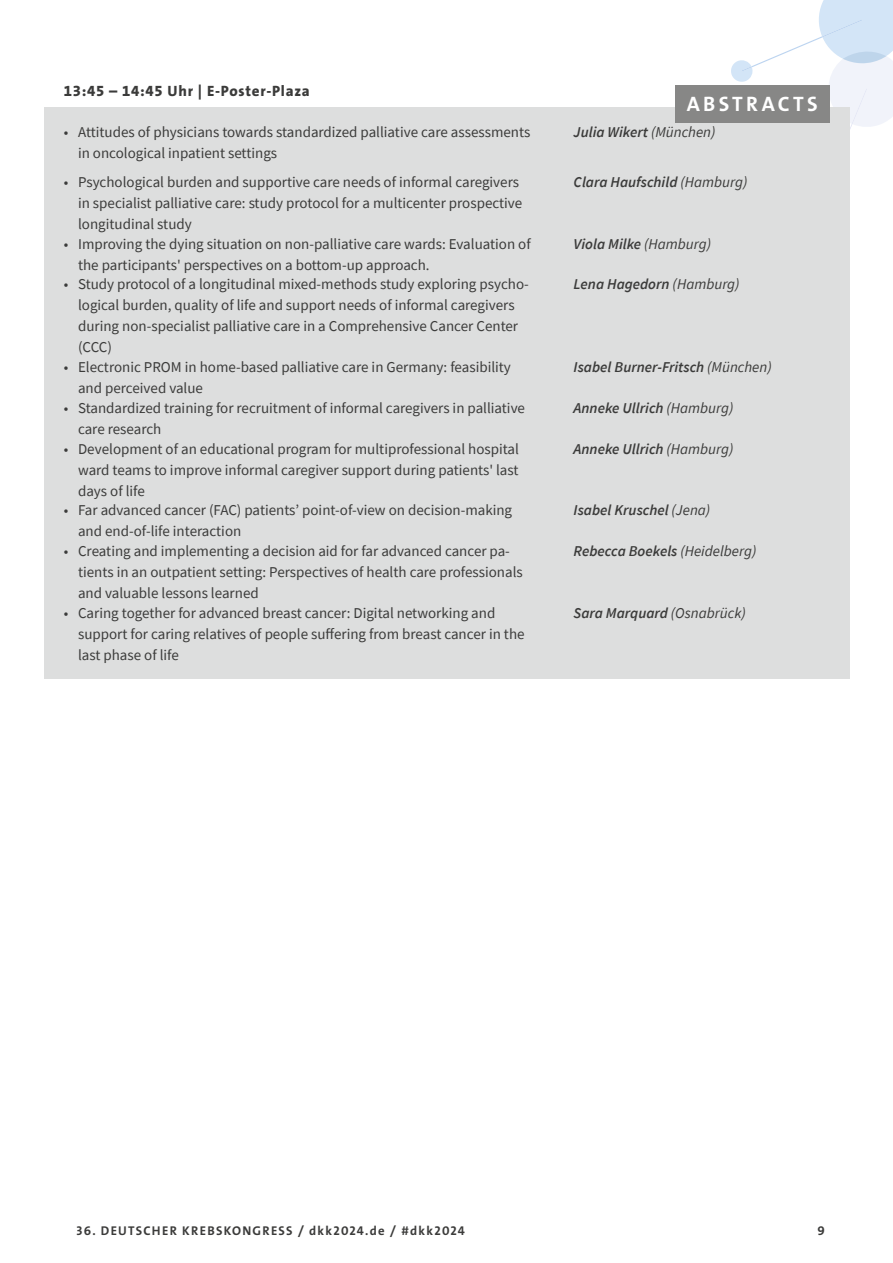
<style>
.page{position:relative;width:893px;height:1263px;background:#fff}
.page>*{position:absolute;margin:0;border:0;box-sizing:border-box;transform-origin:0 0}
.t1{font:21px "The Sans LP7 Bld";letter-spacing:.16em;color:#fff}
.t2{font:15px/21px "Source Sans Pro";color:#3b3b3a}
.t3{font:italic 600 15px "Source Sans Pro";color:#3b3b3a}
.t4{font:15px "The Sans LP8 Ex Bld";letter-spacing:.05em;color:#3b3b3a}
.t5{font:12.75px "The Sans LP7 Bld";letter-spacing:.1em;color:#3b3b3a}
.s1{font-weight:400}
</style>
<div class="page">
<svg style="left:731px;top:0;width:162px;height:154px"></svg>
<div style="left:44px;top:107px;width:805px;height:571px;background:#dddede"></div>
<div style="left:675px;top:85px;width:154px;height:37px;background:#878786"></div>
<p class="t4" style="left:64px;top:81px;width:248px">13:45 – 14:45 Uhr | E-Poster-Plaza</p>
<h1 class="t1" style="left:687px;top:90px;width:132px">ABSTRACTS</h1>
<p class="t2" style="left:78px;top:122px;width:454px;text-indent:-14px">• Attitudes of physicians towards standardized palliative care assessments in oncological inpatient settings</p>
<p class="t3" style="left:574px;top:123px;width:143px">Julia Wikert <span class="s1">(München)</span></p>
<p class="t2" style="left:78px;top:171px;width:446px;text-indent:-14px">• Psychological burden and supportive care needs of informal caregivers in specialist palliative care: study protocol for a multicenter prospective longitudinal study</p>
<p class="t3" style="left:574px;top:172px;width:175px">Clara Haufschild <span class="s1">(Hamburg)</span></p>
<p class="t2" style="left:78px;top:233px;width:454px;text-indent:-14px">• Improving the dying situation on non-palliative care wards: Evaluation of the participants' perspectives on a bottom-up approach.</p>
<p class="t3" style="left:574px;top:234px;width:139px">Viola Milke <span class="s1">(Hamburg)</span></p>
<p class="t2" style="left:78px;top:274px;width:452px;text-indent:-14px">• Study protocol of a longitudinal mixed-methods study exploring psycho&shy;logical burden, quality of life and support needs of informal caregivers during non-specialist palliative care in a Comprehensive Cancer Center (CCC)</p>
<p class="t3" style="left:574px;top:274px;width:168px">Lena Hagedorn <span class="s1">(Hamburg)</span></p>
<p class="t2" style="left:78px;top:356px;width:434px;text-indent:-14px">• Electronic PROM in home-based palliative care in Germany: feasibility and perceived value</p>
<p class="t3" style="left:574px;top:357px;width:200px">Isabel Burner-Fritsch <span class="s1">(München)</span></p>
<p class="t2" style="left:78px;top:397px;width:448px;text-indent:-14px">• Standardized training for recruitment of informal caregivers in palliative care research</p>
<p class="t3" style="left:574px;top:398px;width:161px">Anneke Ullrich <span class="s1">(Hamburg)</span></p>
<p class="t2" style="left:78px;top:438px;width:442px;text-align:justify;text-indent:-14px">• Development of an educational program for multiprofessional hospital ward teams to improve informal caregiver support during patients' last days of life</p>
<p class="t3" style="left:574px;top:439px;width:161px">Anneke Ullrich <span class="s1">(Hamburg)</span></p>
<p class="t2" style="left:78px;top:500px;width:436px;text-indent:-14px">• Far advanced cancer (FAC) patients’ point-of-view on decision-making and end-of-life interaction</p>
<p class="t3" style="left:574px;top:500px;width:138px">Isabel Kruschel <span class="s1">(Jena)</span></p>
<p class="t2" style="left:78px;top:540px;width:446px;text-indent:-14px">• Creating and implementing a decision aid for far advanced cancer pa&shy;tients in an outpatient setting: Perspectives of health care professionals and valuable lessons learned</p>
<p class="t3" style="left:574px;top:541px;width:184px">Rebecca Boekels <span class="s1">(Heidelberg)</span></p>
<p class="t2" style="left:78px;top:602px;width:448px;text-indent:-14px">• Caring together for advanced breast cancer: Digital networking and support for caring relatives of people suffering from breast cancer in the last phase of life</p>
<p class="t3" style="left:574px;top:603px;width:174px">Sara Marquard <span class="s1">(Osnabrück)</span></p>
<p class="t5" style="left:77px;top:1223px;width:390px">36. DEUTSCHER KREBSKONGRESS / dkk2024.de / #dkk2024</p>
<p class="t5" style="left:817px;top:1223px;width:9px">9</p>
</div>
